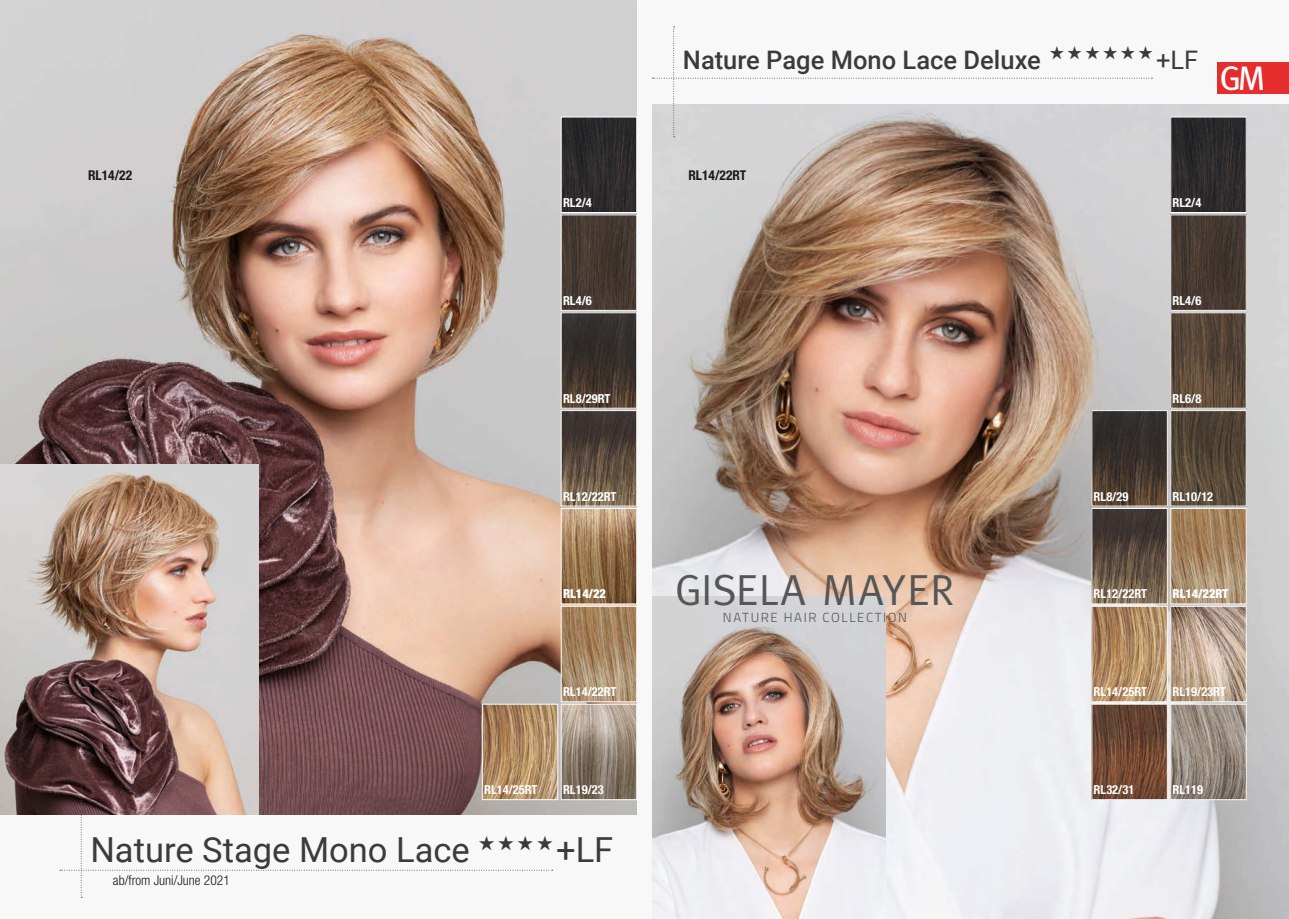
<style>
.page{position:relative;width:1289px;height:919px;background:#fff}
.page>*{position:absolute;margin:0;border:0;box-sizing:border-box;transform-origin:0 0}
.t1{font:43.35px "Meta Plus Caps";letter-spacing:.015em;color:#565656}
.t2{font:34.5px "Roboto";color:#3b3b3a}
.t3{font:34.05px "Meta Plus Book Caps";color:#fff}
.t4{font:500 25.5px "Roboto";color:#3b3b3a}
.t5{font:300 condensed 13.5px "Helvetica Neue LT Pro";color:#1a1a18}
.t6{font:700 condensed 13.5px "Helvetica Neue LT Pro";color:#1a1a18}
.t7{font:300 13.2px "Titillium Web";letter-spacing:.12em;color:#565656}
.t8{font:700 condensed 12.45px "Helvetica Neue LT Pro";color:#fff}
.t9{font:900 condensed 12.45px "Helvetica Neue LT Pro";color:#fff}
.s1{font-weight:400}
</style>
<div class="page">
<div style="left:0;top:0;width:1288px;height:918px;background:#f8f8f8"></div>
<img style="left:0;top:0;width:637px;height:814px">
<img style="left:652px;top:105px;width:636px;height:813px">
<div style="left:1217px;top:62px;width:71px;height:32px;background:#e62d2d"></div>
<img style="left:0;top:464px;width:259px;height:350px">
<img style="left:652px;top:597px;width:233px;height:321px">
<svg style="left:652px;top:27px;width:500px;height:110px"></svg>
<svg style="left:60px;top:752px;width:493px;height:145px"></svg>
<img style="left:563px;top:119px;width:72px;height:92px">
<div style="left:561px;top:117px;width:76px;height:96px;border:1px solid #fff"></div>
<img style="left:563px;top:217px;width:72px;height:91px">
<div style="left:561px;top:215px;width:76px;height:95px;border:1px solid #fff"></div>
<img style="left:563px;top:314px;width:72px;height:92px">
<div style="left:561px;top:312px;width:76px;height:96px;border:1px solid #fff"></div>
<img style="left:563px;top:608px;width:72px;height:92px">
<div style="left:561px;top:606px;width:76px;height:96px;border:1px solid #fff"></div>
<img style="left:484px;top:706px;width:72px;height:91px">
<div style="left:482px;top:704px;width:76px;height:95px;border:1px solid #fff"></div>
<img style="left:1172px;top:706px;width:72px;height:91px">
<div style="left:1170px;top:704px;width:76px;height:95px;border:1px solid #fff"></div>
<img style="left:1093px;top:706px;width:72px;height:91px">
<img style="left:1172px;top:119px;width:72px;height:92px">
<div style="left:1170px;top:117px;width:76px;height:96px;border:1px solid #fff"></div>
<img style="left:1172px;top:217px;width:72px;height:91px">
<img style="left:1172px;top:314px;width:72px;height:92px">
<div style="left:1170px;top:312px;width:76px;height:96px;border:1px solid #fff"></div>
<img style="left:1172px;top:412px;width:72px;height:92px">
<div style="left:1170px;top:410px;width:76px;height:96px;border:1px solid #fff"></div>
<img style="left:1093px;top:608px;width:72px;height:92px">
<div style="left:1091px;top:606px;width:76px;height:96px;border:1px solid #fff"></div>
<img style="left:1093px;top:510px;width:72px;height:92px">
<div style="left:1091px;top:508px;width:76px;height:96px;border:1px solid #fff"></div>
<img style="left:1093px;top:412px;width:72px;height:92px">
<img style="left:1172px;top:510px;width:72px;height:92px">
<div style="left:1170px;top:508px;width:76px;height:96px;border:1px solid #fff"></div>
<img style="left:563px;top:412px;width:72px;height:92px">
<div style="left:561px;top:410px;width:76px;height:96px;border:1px solid #fff"></div>
<img style="left:563px;top:510px;width:72px;height:92px">
<div style="left:561px;top:508px;width:76px;height:96px;border:1px solid #fff"></div>
<img style="left:563px;top:706px;width:72px;height:91px">
<div style="left:561px;top:704px;width:76px;height:95px;border:1px solid #fff"></div>
<img style="left:1172px;top:608px;width:72px;height:92px">
<div style="left:1170px;top:606px;width:76px;height:96px;border:1px solid #fff"></div>
<h3 class="t4" style="left:683px;top:42px;width:517px">Nature Page Mono Lace Deluxe ★★★★★★ <span class="s1">+LF</span></h3>
<h3 class="t3" style="left:1219px;top:58px;width:47px">GM</h3>
<p class="t6" style="left:88px;top:167px;width:46px">RL14/22</p>
<p class="t6" style="left:688px;top:167px;width:59px">RL14/22RT</p>
<p class="t8" style="left:563px;top:195px;width:30px">RL2/4</p>
<p class="t8" style="left:1172px;top:195px;width:30px">RL2/4</p>
<p class="t8" style="left:563px;top:293px;width:30px">RL4/6</p>
<p class="t8" style="left:1172px;top:293px;width:30px">RL4/6</p>
<p class="t8" style="left:563px;top:391px;width:49px">RL8/29RT</p>
<p class="t8" style="left:1172px;top:391px;width:30px">RL6/8</p>
<p class="t8" style="left:563px;top:488px;width:55px">RL12/22RT</p>
<p class="t8" style="left:1093px;top:488px;width:36px">RL8/29</p>
<p class="t8" style="left:1172px;top:488px;width:42px">RL10/12</p>
<p class="t9" style="left:563px;top:586px;width:44px">RL14/22</p>
<p class="t8" style="left:563px;top:684px;width:55px">RL14/22RT</p>
<h1 class="t1" style="left:675px;top:564px;width:281px">GISELA MAYER</h1>
<p class="t7" style="left:723px;top:607px;width:186px">NATURE HAIR COLLECTION</p>
<p class="t8" style="left:1093px;top:586px;width:55px">RL12/22RT</p>
<p class="t9" style="left:1172px;top:586px;width:57px">RL14/22RT</p>
<p class="t8" style="left:1093px;top:684px;width:55px">RL14/25RT</p>
<p class="t8" style="left:1172px;top:684px;width:55px">RL19/23RT</p>
<p class="t8" style="left:484px;top:782px;width:55px">RL14/25RT</p>
<p class="t8" style="left:1093px;top:782px;width:42px">RL32/31</p>
<p class="t8" style="left:1172px;top:782px;width:32px">RL119</p>
<p class="t8" style="left:563px;top:782px;width:42px">RL19/23</p>
<h2 class="t2" style="left:90px;top:825px;width:524px">Nature Stage Mono Lace ★★★★ +LF</h2>
<p class="t5" style="left:113px;top:872px;width:118px">ab/from Juni/June 2021</p>
</div>
